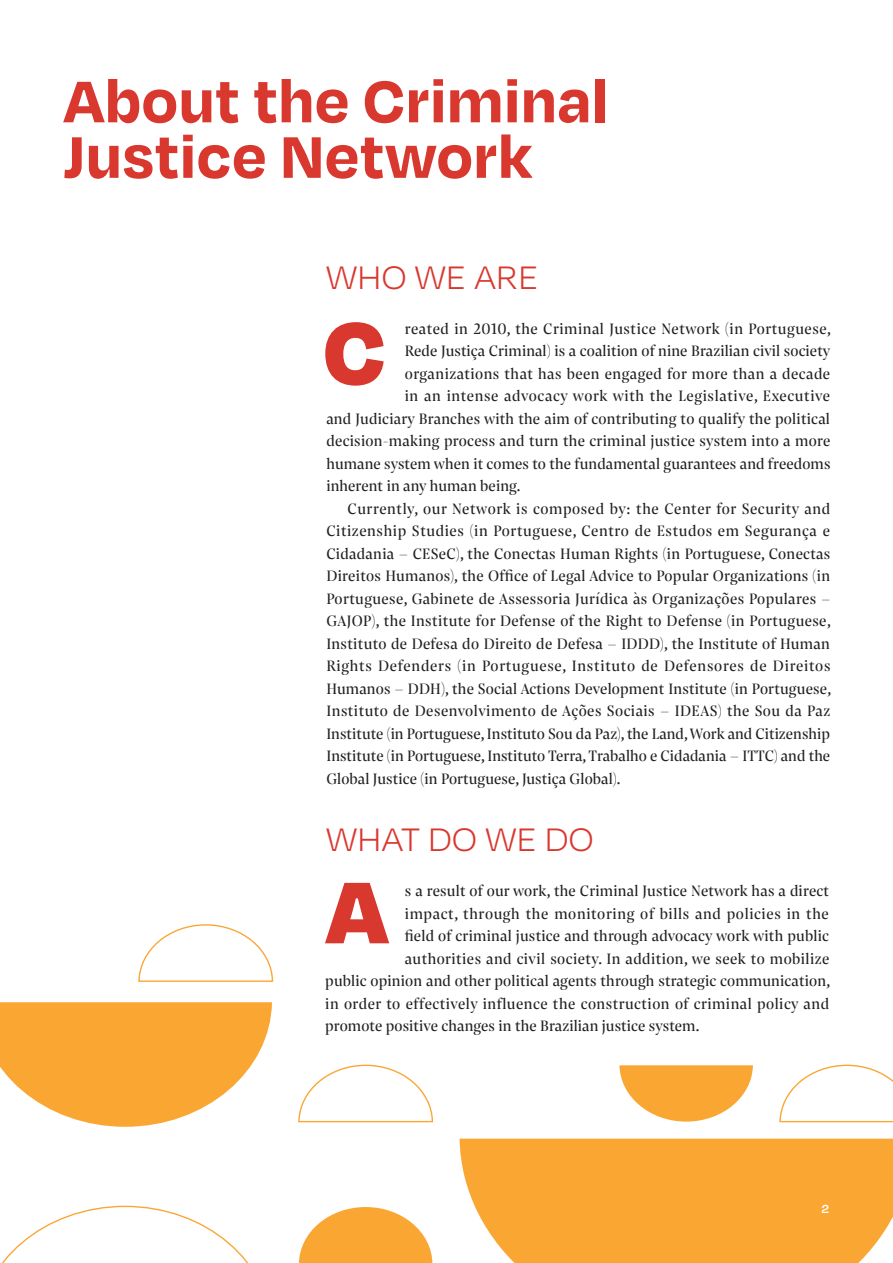
<style>
.page{position:relative;width:893px;height:1263px;background:#fff}
.page>*{position:absolute;margin:0;border:0;box-sizing:border-box;transform-origin:0 0}
.TIT_PADRAO1{font:900 100.8px "Degular";color:#d9382f}
.TIT_PADRAO1-2{font:700 67.5px/55.5px "Degular";letter-spacing:.01em;color:#d9382f}
.TIT_PADRAO1-3{font:300 37.5px "Degular";letter-spacing:.01em;color:#d9382f}
.TXT_CORRIDOSERIFADO{font:15.75px/22.5px "Pensum Display";letter-spacing:.015em;color:#231f20;text-align:justify}
.TXT_CORRIDOSERIFADO-2{font:15.75px "Pensum Display";letter-spacing:.04em;color:#231f20}
.TXT_CORRIDOSERIFADO-3{font:15.75px "Pensum Display";letter-spacing:.035em;color:#231f20}
.t1{font:600 13.5px "Degular";color:#fff}
</style>
<div class="page">
<svg style="left:2px;top:1205px;width:247px;height:58px"></svg>
<svg style="left:0;top:1002px;width:272px;height:125px"></svg>
<svg style="left:298px;top:1064px;width:136px;height:59px"></svg>
<svg style="left:619px;top:1065px;width:134px;height:56px"></svg>
<svg style="left:138px;top:924px;width:136px;height:58px"></svg>
<svg style="left:779px;top:1064px;width:114px;height:59px"></svg>
<svg style="left:299px;top:1207px;width:133px;height:56px"></svg>
<div style="left:460px;top:1138px;width:433px;height:125px;background:#faa633"></div>
<p class="TIT_PADRAO1-2" style="left:64px;top:70px;width:546px">About the Criminal<br>Justice Network</p>
<p class="TIT_PADRAO1-3" style="left:326px;top:255px;width:214px">WHO WE ARE</p>
<p class="TXT_CORRIDOSERIFADO-3" style="left:405px;top:317px;width:428px">reated in 2010, the Criminal Justice Network (in Portuguese,</p>
<p class="TXT_CORRIDOSERIFADO" style="left:405px;top:339px;width:427px">Rede Justiça Criminal) is a coalition of nine Brazilian civil society</p>
<p class="TXT_CORRIDOSERIFADO" style="left:405px;top:362px;width:427px">organizations that has been engaged for more than a decade</p>
<p class="TXT_CORRIDOSERIFADO-2" style="left:405px;top:384px;width:427px">in an intense advocacy work with the Legislative, Executive</p>
<p class="TXT_CORRIDOSERIFADO" style="left:326px;top:407px;width:505px">and Judiciary Branches with the aim of contributing to qualify the political</p>
<p class="TXT_CORRIDOSERIFADO" style="left:326px;top:429px;width:505px">decision-making process and turn the criminal justice system into a more</p>
<p class="TXT_CORRIDOSERIFADO" style="left:326px;top:452px;width:506px">humane system when it comes to the fundamental guarantees and freedoms</p>
<p class="TXT_CORRIDOSERIFADO" style="left:326px;top:474px;width:196px">inherent in any human being.</p>
<p class="TXT_CORRIDOSERIFADO" style="left:326px;top:497px;width:506px;text-indent:21px">Currently, our Network is composed by: the Center for Security and Citizenship Studies (in Portuguese, Centro de Estudos em Segurança e Cidadania - CESeC), the Conectas Human Rights (in Portuguese, Conectas Direitos Humanos), the Office of Legal Advice to Popular Organizations (in Portuguese, Gabinete de Assessoria Jurídica às Organizações Populares - GAJOP), the Institute for Defense of the Right to Defense (in Portuguese, Instituto de Defesa do Direito de Defesa - IDDD), the Institute of Human Rights Defenders (in Portuguese, Instituto de Defensores de Direitos Humanos - DDH), the Social Actions Development Institute (in Portuguese, Instituto de Desenvolvimento de Ações Sociais - IDEAS) the Sou da Paz Institute (in Portuguese, Instituto Sou da Paz), the Land, Work and Citizenship Institute (in Portuguese, Instituto Terra, Trabalho e Cidadania - ITTC) and the Global Justice (in Portuguese, Justiça Global).</p>
<p class="TIT_PADRAO1" style="left:323px;top:286px;width:64px">C</p>
<p class="TIT_PADRAO1-3" style="left:326px;top:817px;width:269px">WHAT DO WE DO</p>
<p class="TIT_PADRAO1" style="left:326px;top:846px;width:63px">A</p>
<p class="TXT_CORRIDOSERIFADO" style="left:405px;top:879px;width:426px">s a result of our work, the Criminal Justice Network has a direct</p>
<p class="TXT_CORRIDOSERIFADO-2" style="left:405px;top:902px;width:426px">impact, through the monitoring of bills and policies in the</p>
<p class="TXT_CORRIDOSERIFADO" style="left:405px;top:924px;width:426px">field of criminal justice and through advocacy work with public</p>
<p class="TXT_CORRIDOSERIFADO" style="left:405px;top:947px;width:426px">authorities and civil society. In addition, we seek to mobilize</p>
<p class="TXT_CORRIDOSERIFADO" style="left:325px;top:969px;width:506px">public opinion and other political agents through strategic communication,</p>
<p class="TXT_CORRIDOSERIFADO" style="left:325px;top:992px;width:505px">in order to effectively influence the construction of criminal policy and</p>
<p class="TXT_CORRIDOSERIFADO" style="left:325px;top:1014px;width:376px">promote positive changes in the Brazilian justice system.</p>
<p class="t1" style="left:821px;top:1200px;width:9px">2</p>
</div>
